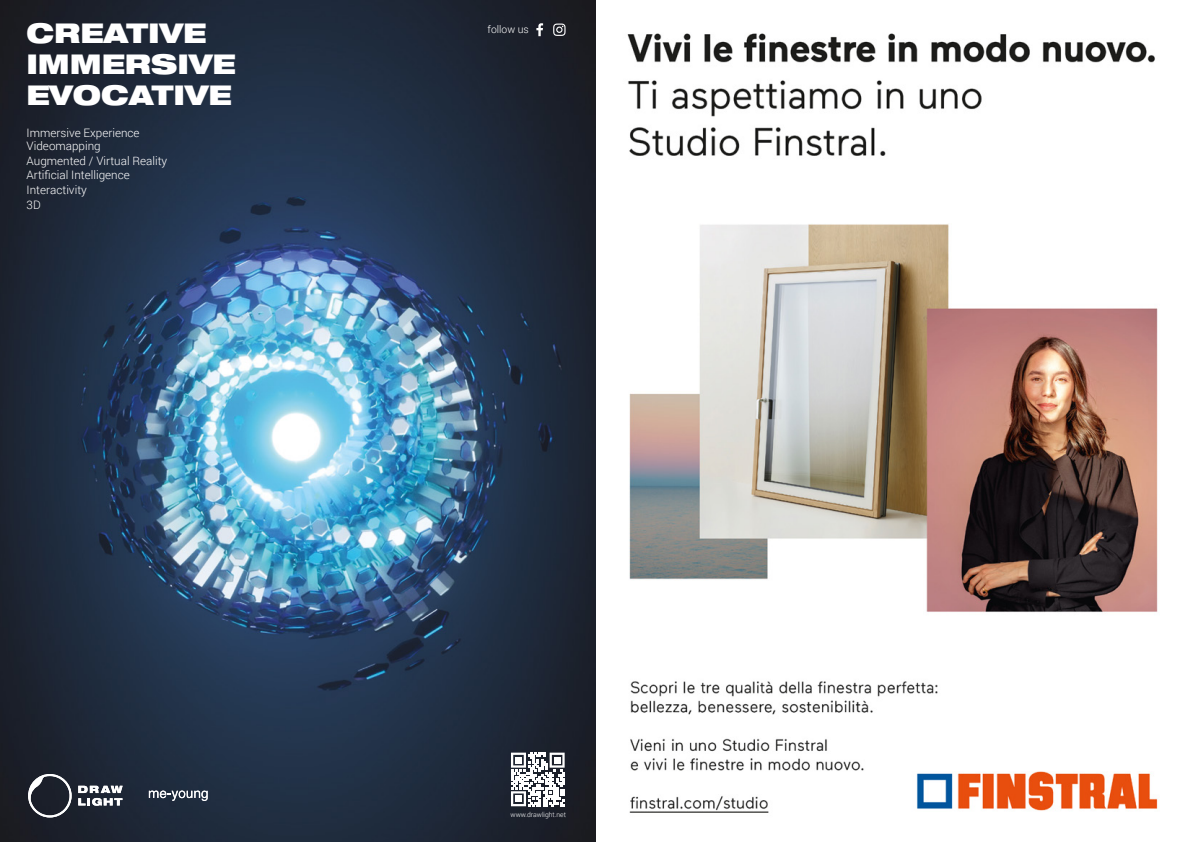
<style>
.page{position:relative;width:1191px;height:842px;background:#fff}
.page>*{position:absolute;margin:0;border:0;box-sizing:border-box;transform-origin:0 0}
.t1{font:900 expanded 27.3px/31.2px "Helvetica Neue LT Std";color:#fff}
.t2{font:300 11.7px/14.6px "Roboto";color:#fff}
.t3{font:300 10.4px "Roboto";color:#fff}
.t4{font:300 6.8px "Roboto";color:#fff}
</style>
<div class="page">
<img style="left:0;top:0;width:1158px;height:842px">
<svg style="left:536px;top:23px;width:7px;height:13px"></svg>
<svg style="left:553px;top:24px;width:12px;height:12px"></svg>
<svg style="left:511px;top:753px;width:53px;height:53px"></svg>
<div style="left:515px;top:795px;width:7px;height:7px;background:#fff"></div>
<svg style="left:78px;top:786px;width:45px;height:20px"></svg>
<svg style="left:28px;top:774px;width:44px;height:43px;background:#464a53"></svg>
<svg style="left:149px;top:790px;width:59px;height:11px"></svg>
<h1 class="t1" style="left:26px;top:16px;width:211px">CREATIVE<br>IMMERSIVE<br>EVOCATIVE</h1>
<p class="t3" style="left:487px;top:22px;width:43px">follow us</p>
<p class="t2" style="left:27px;top:125px;width:114px;line-height:13.5px">Immersive Experience<br>Videomapping</p>
<p class="t2" style="left:27px;top:153px;width:142px">Augmented / Virtual Reality<br>Artificial Intelligence<br>Interactivity<br>3D</p>
<p class="t4" style="left:510px;top:810px;width:57px">www.drawlight.net</p>
</div>
